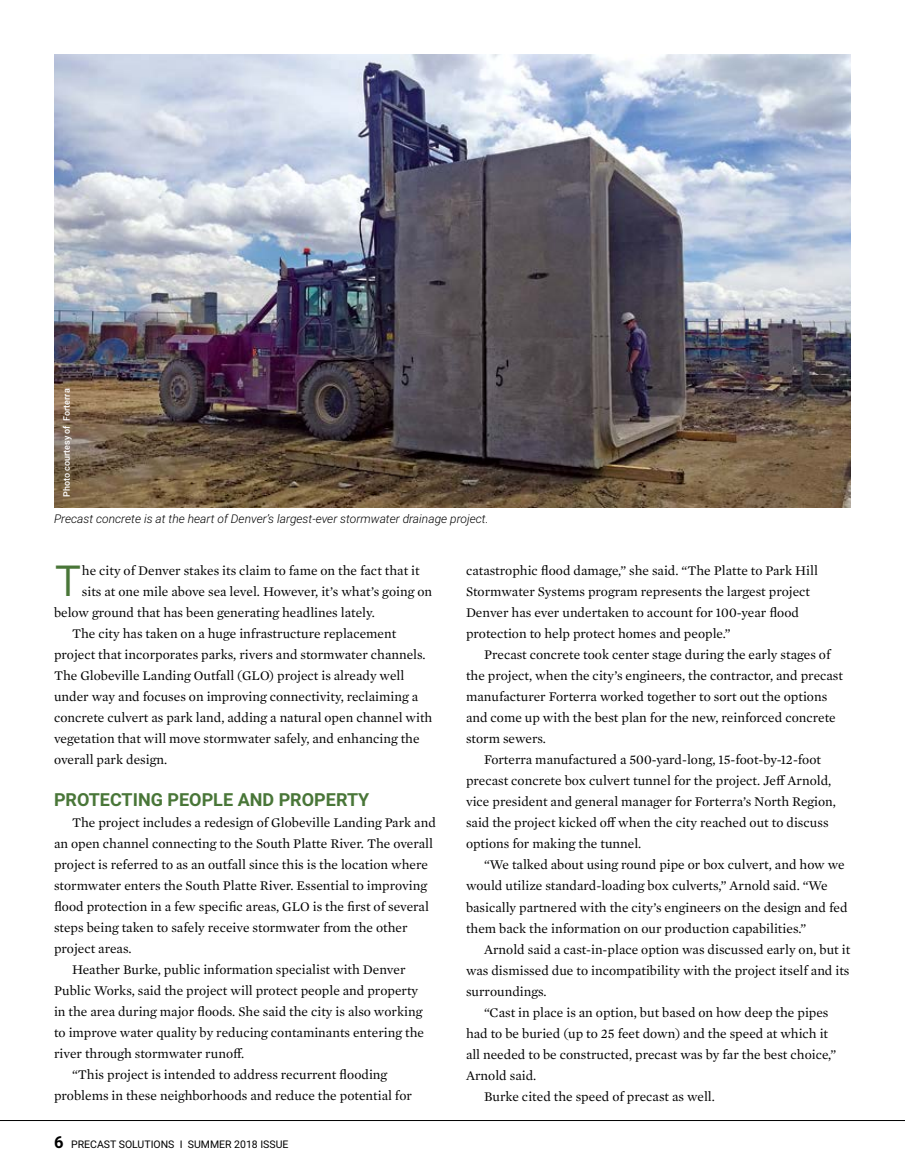
<style>
.page{position:relative;width:905px;height:1175px;background:#fff}
.page>*{position:absolute;margin:0;border:0;box-sizing:border-box;transform-origin:0 0}
.t1{font:43.5px "Gotham";color:#497638}
.t2{font:700 18px "Roboto";color:#497638}
.t3{font:13.5px/21px "Mercury Text G1";color:#000}
.t4{font:italic 300 12px "Roboto";color:#000}
.t5{font:10.5px "Roboto";color:#000}
.t6{font:500 9px "Roboto";color:#fff}
.s1{font-weight:700;font-size:16.5px}
</style>
<div class="page">
<hr style="left:0;top:1120px;width:904px;height:1px;background:#000">
<img style="left:54px;top:54px;width:796px;height:454px">
<p class="t6" style="left:60px;top:497px;width:110px;rotate:-90deg">Photo courtesy of Forterra</p>
<p class="t4" style="left:54px;top:510px;width:436px">Precast concrete is at the heart of Denver’s largest-ever stormwater drainage project.</p>
<h1 class="t1" style="left:54px;top:553px;width:29px">T</h1>
<p class="t3" style="left:82px;top:559px;width:339px">he city of Denver stakes its claim to fame on the fact that it</p>
<p class="t3" style="left:82px;top:580px;width:351px">sits at one mile above sea level. However, it’s what’s going on</p>
<p class="t3" style="left:54px;top:601px;width:322px">below ground that has been generating headlines lately.</p>
<p class="t3" style="left:72px;top:622px;width:326px">The city has taken on a huge infrastructure replacement</p>
<p class="t3" style="left:54px;top:643px;width:373px">project that incorporates parks, rivers and stormwater channels.</p>
<p class="t3" style="left:54px;top:664px;width:352px">The Globeville Landing Outfall (GLO) project is already well</p>
<p class="t3" style="left:54px;top:685px;width:365px">under way and focuses on improving connectivity, reclaiming a</p>
<p class="t3" style="left:54px;top:706px;width:380px">concrete culvert as park land, adding a natural open channel with</p>
<p class="t3" style="left:54px;top:727px;width:367px">vegetation that will move stormwater safely, and enhancing the</p>
<p class="t3" style="left:54px;top:748px;width:115px">overall park design.</p>
<h2 class="t2" style="left:54px;top:787px;width:317px">PROTECTING PEOPLE AND PROPERTY</h2>
<p class="t3" style="left:72px;top:811px;width:365px">The project includes a redesign of Globeville Landing Park and</p>
<p class="t3" style="left:54px;top:832px;width:380px">an open channel connecting to the South Platte River. The overall</p>
<p class="t3" style="left:54px;top:853px;width:375px">project is referred to as an outfall since this is the location where</p>
<p class="t3" style="left:54px;top:874px;width:374px">stormwater enters the South Platte River. Essential to improving</p>
<p class="t3" style="left:54px;top:895px;width:376px">flood protection in a few specific areas, GLO is the first of several</p>
<p class="t3" style="left:54px;top:916px;width:355px">steps being taken to safely receive stormwater from the other</p>
<p class="t3" style="left:54px;top:937px;width:79px">project areas.</p>
<p class="t3" style="left:72px;top:958px;width:335px">Heather Burke, public information specialist with Denver</p>
<p class="t3" style="left:54px;top:979px;width:366px">Public Works, said the project will protect people and property</p>
<p class="t3" style="left:54px;top:1000px;width:370px">in the area during major floods. She said the city is also working</p>
<p class="t3" style="left:54px;top:1021px;width:371px">to improve water quality by reducing contaminants entering the</p>
<p class="t3" style="left:54px;top:1042px;width:192px">river through stormwater runoff.</p>
<p class="t3" style="left:72px;top:1063px;width:317px">“This project is intended to address recurrent flooding</p>
<p class="t3" style="left:54px;top:1084px;width:359px">problems in these neighborhoods and reduce the potential for</p>
<p class="t5" style="left:54px;top:1137px;width:236px"><span class="s1">6</span> PRECAST SOLUTIONS I SUMMER 2018 ISSUE</p>
<p class="t3" style="left:466px;top:559px;width:353px">catastrophic flood damage,” she said. “The Platte to Park Hill Stormwater Systems program represents the largest project Denver has ever undertaken to account for 100-year flood protection to help protect homes and people.”</p>
<p class="t3" style="left:484px;top:643px;width:348px">Precast concrete took center stage during the early stages of</p>
<p class="t3" style="left:466px;top:664px;width:378px">the project, when the city’s engineers, the contractor, and precast</p>
<p class="t3" style="left:466px;top:685px;width:363px">manufacturer Forterra worked together to sort out the options</p>
<p class="t3" style="left:466px;top:706px;width:371px">and come up with the best plan for the new, reinforced concrete</p>
<p class="t3" style="left:466px;top:727px;width:82px">storm sewers.</p>
<p class="t3" style="left:484px;top:748px;width:338px">Forterra manufactured a 500-yard-long, 15-foot-by-12-foot</p>
<p class="t3" style="left:466px;top:769px;width:367px">precast concrete box culvert tunnel for the project. Jeff Arnold,</p>
<p class="t3" style="left:466px;top:790px;width:371px">vice president and general manager for Forterra’s North Region,</p>
<p class="t3" style="left:466px;top:811px;width:364px">said the project kicked off when the city reached out to discuss</p>
<p class="t3" style="left:466px;top:832px;width:177px">options for making the tunnel.</p>
<p class="t3" style="left:484px;top:853px;width:362px">“We talked about using round pipe or box culvert, and how we</p>
<p class="t3" style="left:466px;top:874px;width:363px">would utilize standard-loading box culverts,” Arnold said. “We</p>
<p class="t3" style="left:466px;top:895px;width:383px">basically partnered with the city’s engineers on the design and fed</p>
<p class="t3" style="left:466px;top:916px;width:342px">them back the information on our production capabilities.”</p>
<p class="t3" style="left:484px;top:937px;width:368px">Arnold said a cast-in-place option was discussed early on, but it</p>
<p class="t3" style="left:466px;top:958px;width:385px">was dismissed due to incompatibility with the project itself and its</p>
<p class="t3" style="left:466px;top:979px;width:82px">surroundings.</p>
<p class="t3" style="left:484px;top:1000px;width:346px">“Cast in place is an option, but based on how deep the pipes</p>
<p class="t3" style="left:466px;top:1021px;width:364px">had to be buried (up to 25 feet down) and the speed at which it</p>
<p class="t3" style="left:466px;top:1042px;width:372px">all needed to be constructed, precast was by far the best choice,”</p>
<p class="t3" style="left:466px;top:1063px;width:72px">Arnold said.</p>
<p class="t3" style="left:484px;top:1084px;width:232px">Burke cited the speed of precast as well.</p>
</div>
